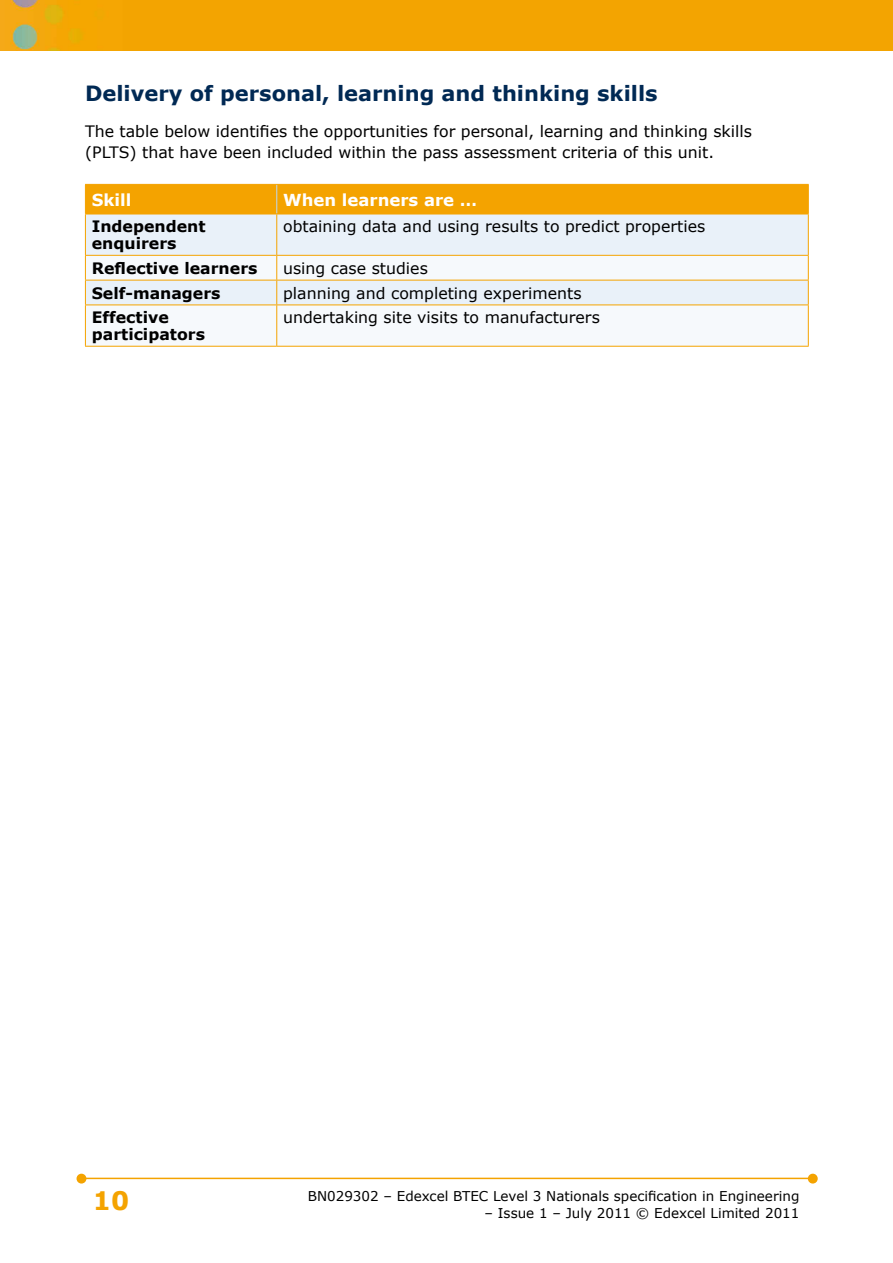
<style>
.page{position:relative;width:893px;height:1263px;background:#fff}
.page>*{position:absolute;margin:0;border:0;box-sizing:border-box;transform-origin:0 0}
.t1{font:700 25.5px "Verdana";color:#f4a300}
.t2{font:700 21px "Verdana";color:#002954}
.t3{font:700 16.5px "Verdana";color:#fff}
.t4{font:15.75px/21px "Verdana";color:#000}
.t5{font:700 15.75px/16.5px "Verdana";color:#000}
.t6{font:13.5px "Verdana";color:#000}
</style>
<div class="page">
<div style="left:0;top:0;width:893px;height:51px;background:#f3a401"></div>
<hr style="left:82px;top:1178px;width:728px;height:1px;background:#f4a300">
<div style="left:809px;top:1174px;width:8px;height:9px;background:#f4a300;border-radius:50%"></div>
<div style="left:808px;top:1174px;width:10px;height:9px;border:2px solid #f4a300;border-radius:50%"></div>
<div style="left:77px;top:1174px;width:9px;height:9px;background:#f4a300;border-radius:50%"></div>
<div style="left:77px;top:1174px;width:9px;height:9px;border:2px solid #f4a300;border-radius:50%"></div>
<div style="left:86px;top:215px;width:722px;height:40px;background:#e9f1f9"></div>
<svg style="left:86px;top:256px;width:722px;height:90px;fill:#f6f9fc"></svg>
<div style="left:85px;top:185px;width:724px;height:29px;background:#f4a300"></div>
<hr style="left:85px;top:184px;width:192px;height:1px;background:#f4a300">
<hr style="left:277px;top:184px;width:532px;height:1px;background:#f4a300">
<hr style="left:85px;top:214px;width:1px;height:41px;background:#f4a300">
<hr style="left:85px;top:214px;width:192px;height:1px;background:#f4a300">
<hr style="left:276px;top:214px;width:1px;height:41px;background:#f4a300">
<hr style="left:808px;top:214px;width:1px;height:41px;background:#f4a300">
<hr style="left:277px;top:214px;width:532px;height:1px;background:#f4a300">
<hr style="left:85px;top:255px;width:192px;height:1px;background:#f4a300">
<hr style="left:277px;top:255px;width:532px;height:1px;background:#f4a300">
<svg style="left:85px;top:256px;width:1px;height:49px"></svg>
<hr style="left:85px;top:280px;width:192px;height:1px;background:#f4a300">
<svg style="left:276px;top:256px;width:1px;height:49px"></svg>
<svg style="left:808px;top:256px;width:1px;height:49px"></svg>
<hr style="left:277px;top:280px;width:532px;height:1px;background:#f4a300">
<hr style="left:85px;top:346px;width:192px;height:1px;background:#f4a300">
<hr style="left:85px;top:305px;width:1px;height:41px;background:#f4a300">
<hr style="left:85px;top:305px;width:192px;height:1px;background:#f4a300">
<hr style="left:277px;top:346px;width:532px;height:1px;background:#f4a300">
<hr style="left:276px;top:305px;width:1px;height:41px;background:#f4a300">
<hr style="left:808px;top:305px;width:1px;height:41px;background:#f4a300">
<hr style="left:277px;top:305px;width:532px;height:1px;background:#f4a300">
<h2 class="t2" style="left:85px;top:80px;width:574px">Delivery of personal, learning and thinking skills</h2>
<p class="t4" style="left:85px;top:120px;width:668px">The table below identifies the opportunities for personal, learning and thinking skills (PLTS) that have been included within the pass assessment criteria of this unit.</p>
<p class="t3" style="left:92px;top:189px;width:41px">Skill</p>
<p class="t3" style="left:283px;top:189px;width:195px">When learners are …</p>
<p class="t5" style="left:92px;top:218px;width:115px">Independent enquirers</p>
<p class="t4" style="left:283px;top:216px;width:424px">obtaining data and using results to predict properties</p>
<p class="t5" style="left:92px;top:259px;width:167px">Reflective learners</p>
<p class="t4" style="left:283px;top:257px;width:146px">using case studies</p>
<p class="t5" style="left:92px;top:284px;width:130px">Self-managers</p>
<p class="t4" style="left:283px;top:282px;width:300px">planning and completing experiments</p>
<p class="t5" style="left:92px;top:309px;width:115px">Effective participators</p>
<p class="t4" style="left:283px;top:307px;width:318px">undertaking site visits to manufacturers</p>
<h1 class="t1" style="left:93px;top:1185px;width:38px">10</h1>
<p class="t6" style="left:308px;top:1187px;width:493px">BN029302 – Edexcel BTEC Level 3 Nationals specification in Engineering</p>
<p class="t6" style="left:485px;top:1204px;width:316px">– Issue 1 – July 2011 © Edexcel Limited 2011</p>
</div>
